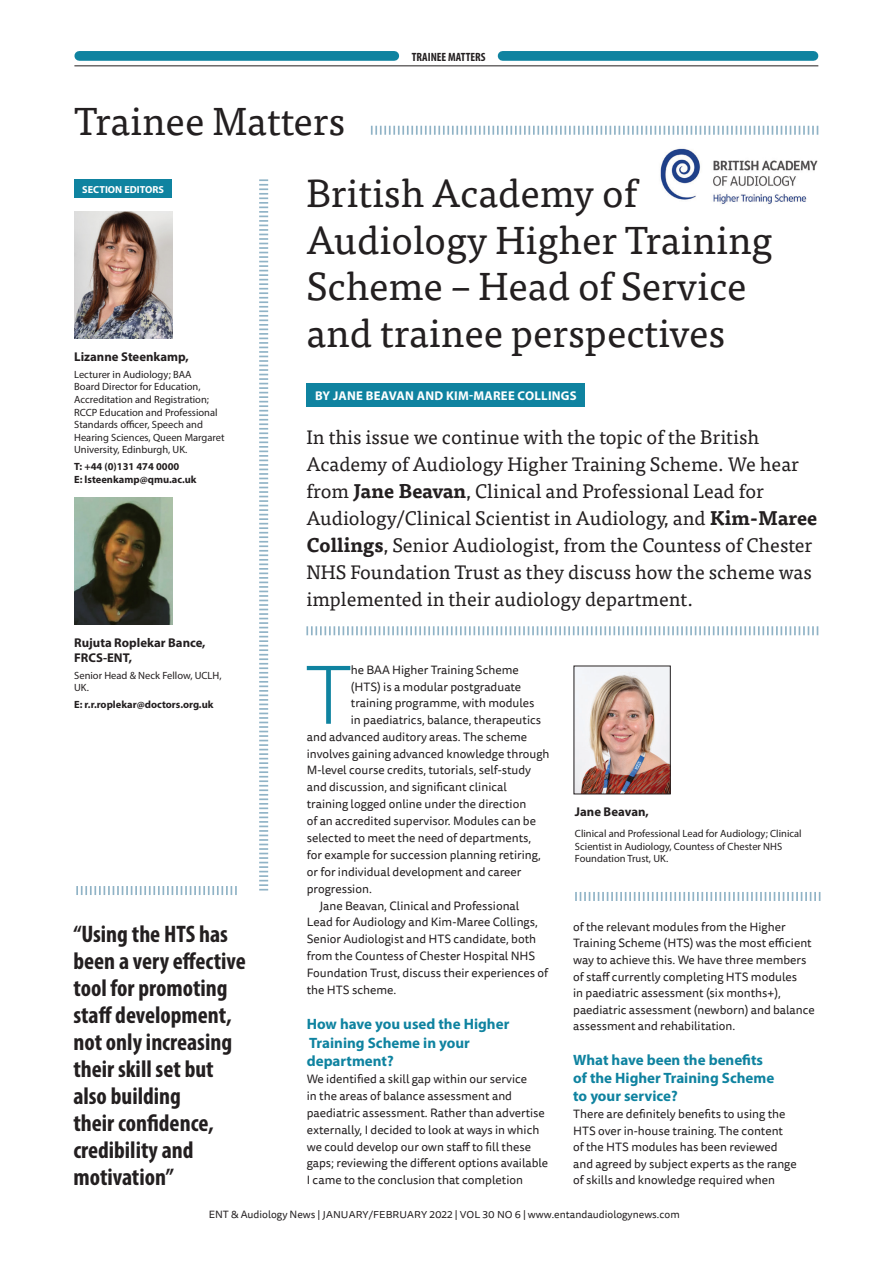
<style>
.page{position:relative;width:893px;height:1263px;background:#fff}
.page>*{position:absolute;margin:0;border:0;box-sizing:border-box;transform-origin:0 0}
.feature_body_drop_ca{font:82.8px "Acumin Variable Concept";color:#0f83a0}
.feature_Headline{font:39px/46.5px "Tisa Pro";color:#231f20}
.feature_Quote{font:700 condensed 24px/27px "Myriad Pro";color:#231f20}
.feature_Standfirst{font:19.5px/27px "Tisa Pro";color:#231f20}
.Feature_Subhead{font:700 15px/18.5px "Myriad Pro";color:#0f83a0}
.feature_Author_name{font:700 12.75px/15.3px "Myriad Pro";color:#231f20}
.feature_Author{font:700 12.75px "Myriad Pro";letter-spacing:.02em;color:#fff}
.feature_body_no_inde{font:12px/16.6px "Tisa Sans Pro";color:#231f20}
.feature_body_drop_ca-2{font:12px "Tisa Sans Pro";color:#231f20}
.feature_Body_Indent{font:12px/17px "Tisa Sans Pro";color:#231f20}
.t1{font:700 condensed 12px "Myriad Pro";color:#231f20}
.feature_author_bioda{font:10.5px/12.6px "Myriad Pro";color:#231f20}
.t2{font:10.5px "Tisa Sans Pro";color:#231f20}
.feature_Author_conta{font:700 10.5px/12.6px "Myriad Pro";color:#231f20}
.t3{font:700 10.2px "Myriad Pro";color:#fff}
.s1{font-weight:700}
.s2{font-size:10.05px}
</style>
<div class="page">
<hr style="left:74px;top:66px;width:744px;height:1px;background:#231f20">
<div style="left:79px;top:51px;width:315px;height:10px;background:#0f83a0"></div>
<div style="left:503px;top:51px;width:310px;height:10px;background:#0f83a0"></div>
<svg style="left:259px;top:179px;width:9px;height:711px"></svg>
<svg style="left:371px;top:126px;width:447px;height:9px"></svg>
<div style="left:74px;top:179px;width:98px;height:19px;background:#0f83a0"></div>
<div style="left:306px;top:384px;width:279px;height:23px;background:#0f83a0"></div>
<img style="left:74px;top:211px;width:98px;height:128px">
<svg style="left:306px;top:626px;width:512px;height:9px"></svg>
<img style="left:74px;top:498px;width:98px;height:126px">
<img style="left:575px;top:667px;width:94px;height:125px">
<div style="left:573px;top:665px;width:98px;height:129px;border:1px solid #231f20"></div>
<svg style="left:575px;top:892px;width:245px;height:9px"></svg>
<svg style="left:76px;top:886px;width:161px;height:9px"></svg>
<img style="left:660px;top:148px;width:158px;height:56px">
<p class="feature_Headline" style="left:75px;top:96px;width:272px">Trainee Matters</p>
<p class="t1" style="left:412px;top:49px;width:75px">TRAINEE MATTERS</p>
<p class="t3" style="left:82px;top:183px;width:83px">SECTION EDITORS</p>
<p class="feature_Headline" style="left:306px;top:168px;width:468px">British Academy of<br>Audiology Higher Training<br>Scheme – Head of Service and trainee perspectives</p>
<p class="feature_Author" style="left:315px;top:387px;width:263px">BY JANE BEAVAN AND KIM-MAREE COLLINGS</p>
<p class="feature_Standfirst" style="left:306px;top:422px;width:512px">In this issue we continue with the topic of the British Academy of Audiology Higher Training Scheme. We hear from <span class="s1">Jane Beavan</span>, Clinical and Professional Lead for Audiology/Clinical Scientist in Audiology, and <span class="s1">Kim-Maree Collings</span>, Senior Audiologist, from the Countess of Chester NHS Foundation Trust as they discuss how the scheme was implemented in their audiology department.</p>
<p class="feature_Author_name" style="left:74px;top:349px;width:116px">Lizanne Steenkamp,</p>
<p class="feature_author_bioda" style="left:74px;top:368px;width:152px">Lecturer in Audiology; BAA<br>Board Director for Education,<br>Accreditation and Registration;<br>RCCP Education and Professional<br>Standards officer, Speech and<br>Hearing Sciences, Queen Margaret<br>University, Edinburgh, UK.</p>
<p class="feature_Author_conta" style="left:74px;top:460px;width:124px">T: +44 (0)131 474 0000<br>E: lsteenkamp@qmu.ac.uk</p>
<p class="feature_Author_name" style="left:74px;top:634px;width:133px">Rujuta Roplekar Bance,<br>FRCS-ENT,</p>
<p class="feature_author_bioda" style="left:74px;top:669px;width:149px">Senior Head &amp; Neck Fellow, UCLH,<br>UK.</p>
<p class="feature_Author_conta" style="left:74px;top:698px;width:141px">E: r.r.roplekar@doctors.org.uk</p>
<p class="feature_body_drop_ca" style="left:306px;top:638px;width:46px">T</p>
<p class="feature_body_drop_ca-2" style="left:351px;top:662px;width:169px">he BAA Higher Training Scheme</p>
<p class="feature_body_drop_ca-2" style="left:351px;top:678px;width:172px">(HTS) is a modular postgraduate</p>
<p class="feature_body_drop_ca-2" style="left:351px;top:695px;width:185px">training programme, with modules</p>
<p class="feature_body_drop_ca-2" style="left:351px;top:711px;width:192px">in paediatrics, balance, therapeutics</p>
<p class="feature_body_drop_ca-2" style="left:307px;top:728px;width:222px">and advanced auditory areas. The scheme</p>
<p class="feature_body_drop_ca-2" style="left:307px;top:745px;width:244px">involves gaining advanced knowledge through</p>
<p class="feature_body_drop_ca-2" style="left:307px;top:762px;width:226px">M-level course credits, tutorials, self-study</p>
<p class="feature_body_drop_ca-2" style="left:307px;top:779px;width:202px">and discussion, and significant clinical</p>
<p class="feature_body_drop_ca-2" style="left:307px;top:796px;width:221px">training logged online under the direction</p>
<p class="feature_body_drop_ca-2" style="left:307px;top:813px;width:231px">of an accredited supervisor. Modules can be</p>
<p class="feature_body_drop_ca-2" style="left:307px;top:830px;width:226px">selected to meet the need of departments,</p>
<p class="feature_body_drop_ca-2" style="left:307px;top:847px;width:236px">for example for succession planning retiring,</p>
<p class="feature_body_drop_ca-2" style="left:307px;top:863px;width:216px">or for individual development and career</p>
<p class="feature_body_drop_ca-2" style="left:307px;top:880px;width:67px">progression.</p>
<p class="feature_Body_Indent" style="left:307px;top:897px;width:243px;text-indent:13px">Jane Beavan, Clinical and Professional Lead for Audiology and Kim-Maree Collings, Senior Audiologist and HTS candidate, both from the Countess of Chester Hospital NHS Foundation Trust, discuss their experiences of the HTS scheme.</p>
<p class="Feature_Subhead" style="left:307px;top:1014px;width:204px">How have you used the Higher<br>Training Scheme in your department?</p>
<p class="feature_body_no_inde" style="left:307px;top:1071px;width:243px">We identified a skill gap within our service<br>in the areas of balance assessment and paediatric assessment. Rather than advertise externally, I decided to look at ways in which we could develop our own staff to fill these gaps; reviewing the different options available I came to the conclusion that completion</p>
<p class="feature_Author_name" style="left:575px;top:803px;width:75px">Jane Beavan,</p>
<p class="feature_author_bioda" style="left:575px;top:827px;width:228px">Clinical and Professional Lead for Audiology; Clinical<br>Scientist in Audiology, Countess of Chester NHS<br>Foundation Trust, UK.</p>
<p class="feature_body_no_inde" style="left:573px;top:919px;width:243px">of the relevant modules from the Higher Training Scheme (HTS) was the most efficient way to achieve this. We have three members of staff currently completing HTS modules<br>in paediatric assessment (six months+), paediatric assessment (newborn) and balance assessment and rehabilitation.</p>
<p class="Feature_Subhead" style="left:573px;top:1050px;width:203px">What have been the benefits of the Higher Training Scheme to your service?</p>
<p class="feature_body_no_inde" style="left:573px;top:1106px;width:225px">There are definitely benefits to using the HTS over in-house training. The content<br>of the HTS modules has been reviewed and agreed by subject experts as the range of skills and knowledge required when</p>
<p class="feature_Quote" style="left:73px;top:920px;width:174px">“Using the HTS has been a very effective tool for promoting staff development, not only increasing their skill set but also building<br>their confidence, credibility and motivation”</p>
<p class="t2" style="left:209px;top:1207px;width:472px">ENT &amp; Audiology News | <span class="s2">JANUARY/FEBRUARY 2022</span> | <span class="s2">VOL 30 NO 6</span> | www.entandaudiologynews.com</p>
</div>
